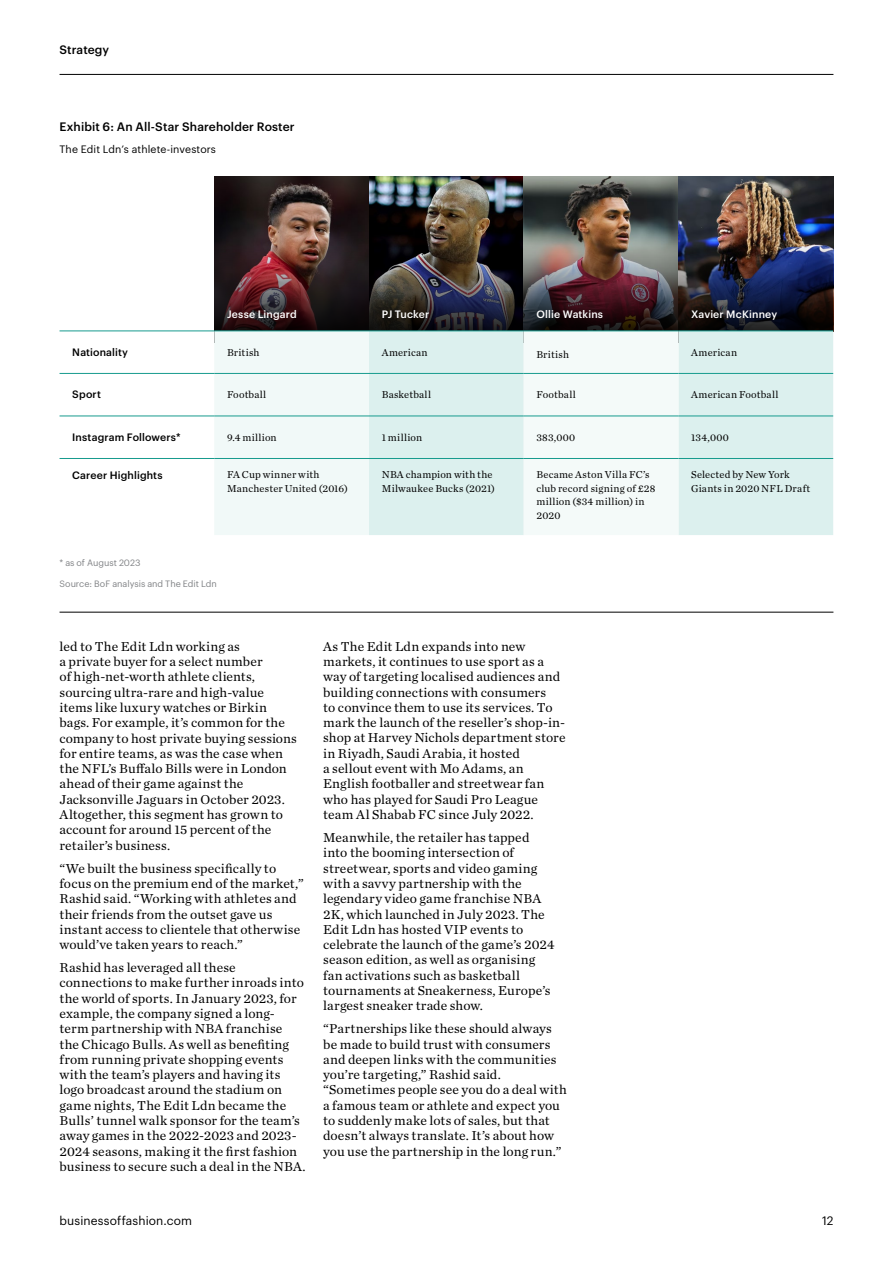
<style>
.page{position:relative;width:893px;height:1263px;background:#fff}
.page>*{position:absolute;margin:0;border:0;box-sizing:border-box;transform-origin:0 0}
.t1{font:13.5px/15.3px "Chronicle Text G1";letter-spacing:.01em;color:#000}
.t2{font:500 12px "Graphik";letter-spacing:.01em;color:#000}
.t3{font:12px "Graphik";letter-spacing:.01em;color:#000}
.t4{font:10.5px/13.5px "Chronicle Text G1";letter-spacing:.02em;color:#000}
.t5{font:500 10.5px "Graphik";letter-spacing:.015em;color:#000}
.t6{font:500 10.5px "Graphik";letter-spacing:.015em;color:#fff}
.t7{font:10.5px "Graphik";letter-spacing:.01em;color:#000}
.t8{font:9px "Graphik";color:#808285}
</style>
<div class="page">
<hr style="left:60px;top:74px;width:773px;height:1px;background:#000">
<img style="left:214px;top:176px;width:155px;height:65px">
<img style="left:369px;top:176px;width:155px;height:65px">
<img style="left:524px;top:176px;width:154px;height:65px">
<img style="left:678px;top:176px;width:155px;height:65px">
<img style="left:214px;top:241px;width:619px;height:90px">
<div style="left:214px;top:332px;width:155px;height:203px;background:#f1f9f8"></div>
<div style="left:369px;top:332px;width:464px;height:203px;background:#dcf0ee"></div>
<div style="left:524px;top:332px;width:154px;height:203px;background:#f4faf9"></div>
<hr style="left:60px;top:331px;width:154px;height:1px;background:#179b8e">
<hr style="left:60px;top:373px;width:154px;height:1px;background:#179b8e">
<hr style="left:214px;top:373px;width:155px;height:1px;background:#179b8e">
<hr style="left:369px;top:373px;width:155px;height:1px;background:#179b8e">
<hr style="left:524px;top:373px;width:154px;height:1px;background:#179b8e">
<hr style="left:678px;top:373px;width:155px;height:1px;background:#179b8e">
<hr style="left:60px;top:416px;width:154px;height:1px;background:#179b8e">
<hr style="left:214px;top:416px;width:155px;height:1px;background:#179b8e">
<hr style="left:369px;top:416px;width:155px;height:1px;background:#179b8e">
<hr style="left:524px;top:416px;width:154px;height:1px;background:#179b8e">
<hr style="left:678px;top:416px;width:155px;height:1px;background:#179b8e">
<hr style="left:60px;top:458px;width:154px;height:1px;background:#179b8e">
<hr style="left:214px;top:458px;width:155px;height:1px;background:#179b8e">
<hr style="left:369px;top:458px;width:155px;height:1px;background:#179b8e">
<hr style="left:524px;top:458px;width:154px;height:1px;background:#179b8e">
<hr style="left:678px;top:458px;width:155px;height:1px;background:#179b8e">
<hr style="left:214px;top:331px;width:155px;height:1px;background:#179b8e">
<hr style="left:369px;top:331px;width:155px;height:1px;background:#179b8e">
<hr style="left:524px;top:331px;width:154px;height:1px;background:#179b8e">
<hr style="left:678px;top:331px;width:155px;height:1px;background:#179b8e">
<hr style="left:60px;top:612px;width:773px;height:1px;background:#000">
<p class="t2" style="left:60px;top:41px;width:51px">Strategy</p>
<p class="t2" style="left:60px;top:117px;width:237px">Exhibit 6: An All-Star Shareholder Roster</p>
<p class="t7" style="left:60px;top:142px;width:158px">The Edit Ldn’s athlete-investors</p>
<p class="t6" style="left:227px;top:306px;width:71px">Jesse Lingard</p>
<p class="t6" style="left:382px;top:306px;width:49px">PJ Tucker</p>
<p class="t6" style="left:536px;top:306px;width:68px">Ollie Watkins</p>
<p class="t6" style="left:691px;top:306px;width:87px">Xavier McKinney</p>
<p class="t5" style="left:72px;top:344px;width:57px">Nationality</p>
<p class="t4" style="left:227px;top:345px;width:34px">British</p>
<p class="t4" style="left:382px;top:345px;width:48px">American</p>
<p class="t4" style="left:536px;top:347px;width:34px">British</p>
<p class="t4" style="left:691px;top:345px;width:48px">American</p>
<p class="t5" style="left:72px;top:387px;width:30px">Sport</p>
<p class="t4" style="left:227px;top:387px;width:41px">Football</p>
<p class="t4" style="left:382px;top:387px;width:51px">Basketball</p>
<p class="t4" style="left:536px;top:387px;width:41px">Football</p>
<p class="t4" style="left:691px;top:387px;width:89px">American Football</p>
<p class="t5" style="left:72px;top:429px;width:110px">Instagram Followers*</p>
<p class="t4" style="left:227px;top:430px;width:51px">9.4 million</p>
<p class="t4" style="left:382px;top:430px;width:42px">1 million</p>
<p class="t4" style="left:536px;top:430px;width:40px">383,000</p>
<p class="t4" style="left:691px;top:430px;width:39px">134,000</p>
<p class="t5" style="left:72px;top:467px;width:92px">Career Highlights</p>
<p class="t4" style="left:227px;top:467px;width:123px">FA Cup winner with<br>Manchester United (2016)</p>
<p class="t4" style="left:382px;top:467px;width:115px">NBA champion with the<br>Milwaukee Bucks (2021)</p>
<p class="t4" style="left:536px;top:467px;width:120px">Became Aston Villa FC’s club record signing of £28 million ($34 million) in<br>2020</p>
<p class="t4" style="left:691px;top:467px;width:121px">Selected by New York<br>Giants in 2020 NFL Draft</p>
<p class="t8" style="left:60px;top:556px;width:83px">* as of August 2023</p>
<p class="t8" style="left:60px;top:577px;width:159px">Source: BoF analysis and The Edit Ldn</p>
<p class="t1" style="left:60px;top:638px;width:239px">led to The Edit Ldn working as<br>a private buyer for a select number<br>of high-net-worth athlete clients, sourcing ultra-rare and high-value items like luxury watches or Birkin bags. For example, it’s common for the company to host private buying sessions for entire teams, as was the case when the NFL’s Buffalo Bills were in London ahead of their game against the Jacksonville Jaguars in October 2023.<br>Altogether, this segment has grown to account for around 15 percent of the retailer’s business.</p>
<p class="t1" style="left:60px;top:860px;width:246px">“We built the business specifically to focus on the premium end of the market,” Rashid said. “Working with athletes and their friends from the outset gave us instant access to clientele that otherwise would’ve taken years to reach.”</p>
<p class="t1" style="left:60px;top:959px;width:248px">Rashid has leveraged all these connections to make further inroads into the world of sports. In January 2023, for example, the company signed a long&shy;term partnership with NBA franchise<br>the Chicago Bulls. As well as benefiting from running private shopping events with the team’s players and having its logo broadcast around the stadium on game nights, The Edit Ldn became the Bulls’ tunnel walk sponsor for the team’s away games in the 2022-2023 and 2023- 2024 seasons, making it the first fashion business to secure such a deal in the NBA.</p>
<p class="t1" style="left:323px;top:638px;width:244px">As The Edit Ldn expands into new markets, it continues to use sport as a way of targeting localised audiences and building connections with consumers<br>to convince them to use its services. To mark the launch of the reseller’s shop-in&shy;shop at Harvey Nichols department store in Riyadh, Saudi Arabia, it hosted<br>a sellout event with Mo Adams, an English footballer and streetwear fan who has played for Saudi Pro League team Al Shabab FC since July 2022.</p>
<p class="t1" style="left:323px;top:829px;width:233px">Meanwhile, the retailer has tapped into the booming intersection of streetwear, sports and video gaming with a savvy partnership with the legendary video game franchise NBA 2K, which launched in July 2023. The Edit Ldn has hosted VIP events to celebrate the launch of the game’s 2024 season edition, as well as organising fan activations such as basketball tournaments at Sneakerness, Europe’s largest sneaker trade show.</p>
<p class="t1" style="left:323px;top:1020px;width:245px">“Partnerships like these should always be made to build trust with consumers and deepen links with the communities you’re targeting,” Rashid said. “Sometimes people see you do a deal with a famous team or athlete and expect you to suddenly make lots of sales, but that doesn’t always translate. It’s about how you use the partnership in the long run.”</p>
<p class="t3" style="left:60px;top:1211px;width:134px">businessoffashion.com</p>
<p class="t3" style="left:822px;top:1211px;width:13px">12</p>
</div>
